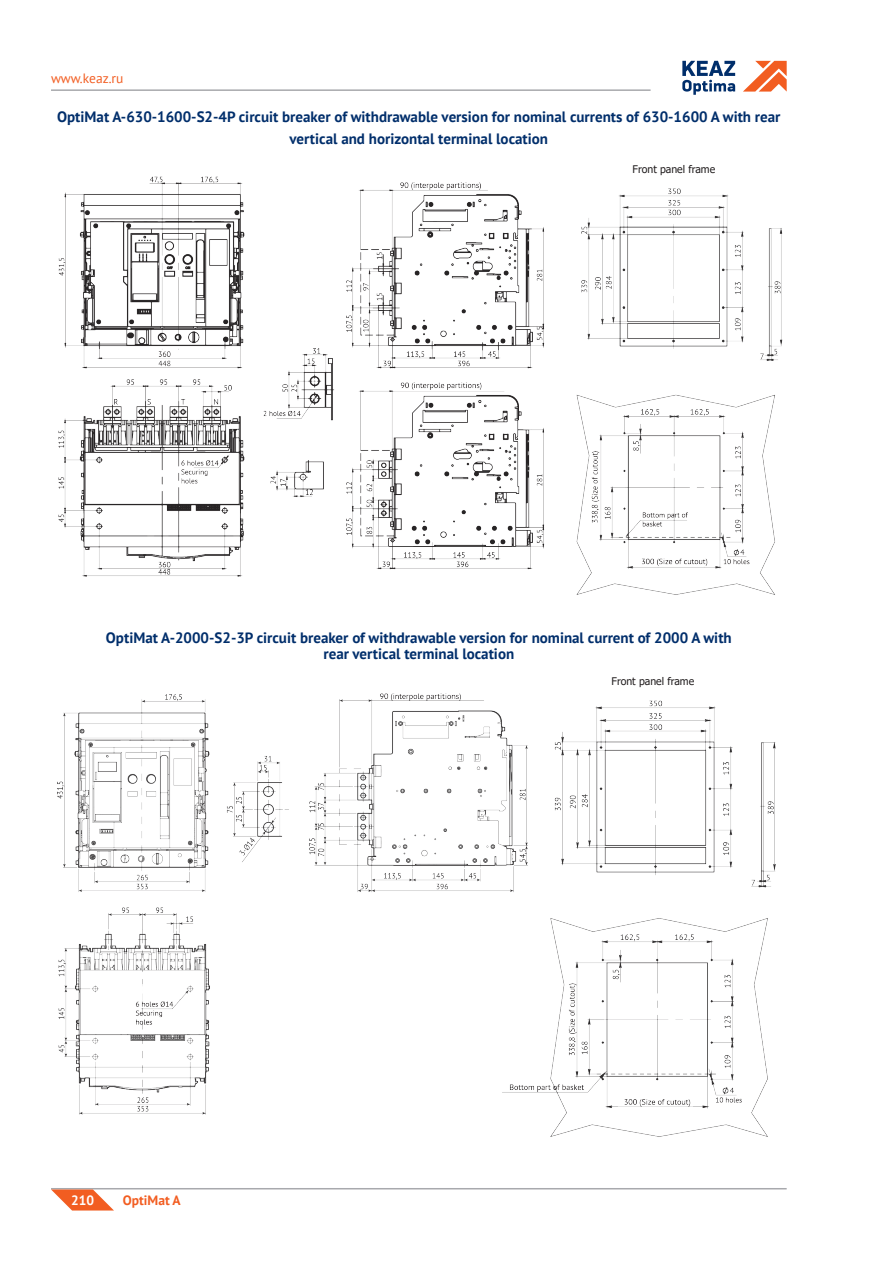
<style>
.page{position:relative;width:893px;height:1263px;background:#fff}
.page>*{position:absolute;margin:0;border:0;box-sizing:border-box;transform-origin:0 0}
.t1{font:700 15px/21.6px "PT Sans";color:#002e6b;text-align:center}
.t2{font:13.5px "PT Sans";color:#f25d21}
.t3{font:700 13.5px "PT Sans";color:#f25d21}
.t4{font:700 13.5px "PT Sans";color:#fff}
.t5{font:700 12px "Tahoma";color:#fff}
.t6{font:10.5px "Tahoma";color:#231f20}
</style>
<div class="page">
<svg style="left:743px;top:61px;width:44px;height:31px"></svg>
<svg style="left:682px;top:61px;width:53px;height:34px"></svg>
<hr style="left:51px;top:1188px;width:736px;height:1px;background:#a8a9ad">
<hr style="left:51px;top:89px;width:600px;height:2px;background:#a8a9ad">
<svg style="left:51px;top:1189px;width:63px;height:21px"></svg>
<img style="left:58px;top:176px;width:725px;height:419px">
<img style="left:57px;top:693px;width:719px;height:444px">
<p class="t2" style="left:51px;top:69px;width:74px">www.keaz.ru</p>
<p class="t1" style="left:57px;top:106px;width:725px">OptiMat A-630-1600-S2-4P circuit breaker of withdrawable version for nominal currents of 630-1600 А with rear vertical and horizontal terminal location</p>
<p class="t6" style="left:633px;top:162px;width:84px">Front panel frame</p>
<p class="t1" style="left:106px;top:626px;width:627px">OptiMat A-2000-S2-3P circuit breaker of withdrawable version for nominal current of 2000 А with</p>
<p class="t1" style="left:323px;top:643px;width:192px">rear vertical terminal location</p>
<p class="t6" style="left:611px;top:674px;width:84px">Front panel frame</p>
<p class="t4" style="left:71px;top:1191px;width:24px">210</p>
<p class="t5" style="left:71px;top:1192px;width:24px">210</p>
<p class="t3" style="left:123px;top:1191px;width:59px">OptiMat A</p>
</div>
